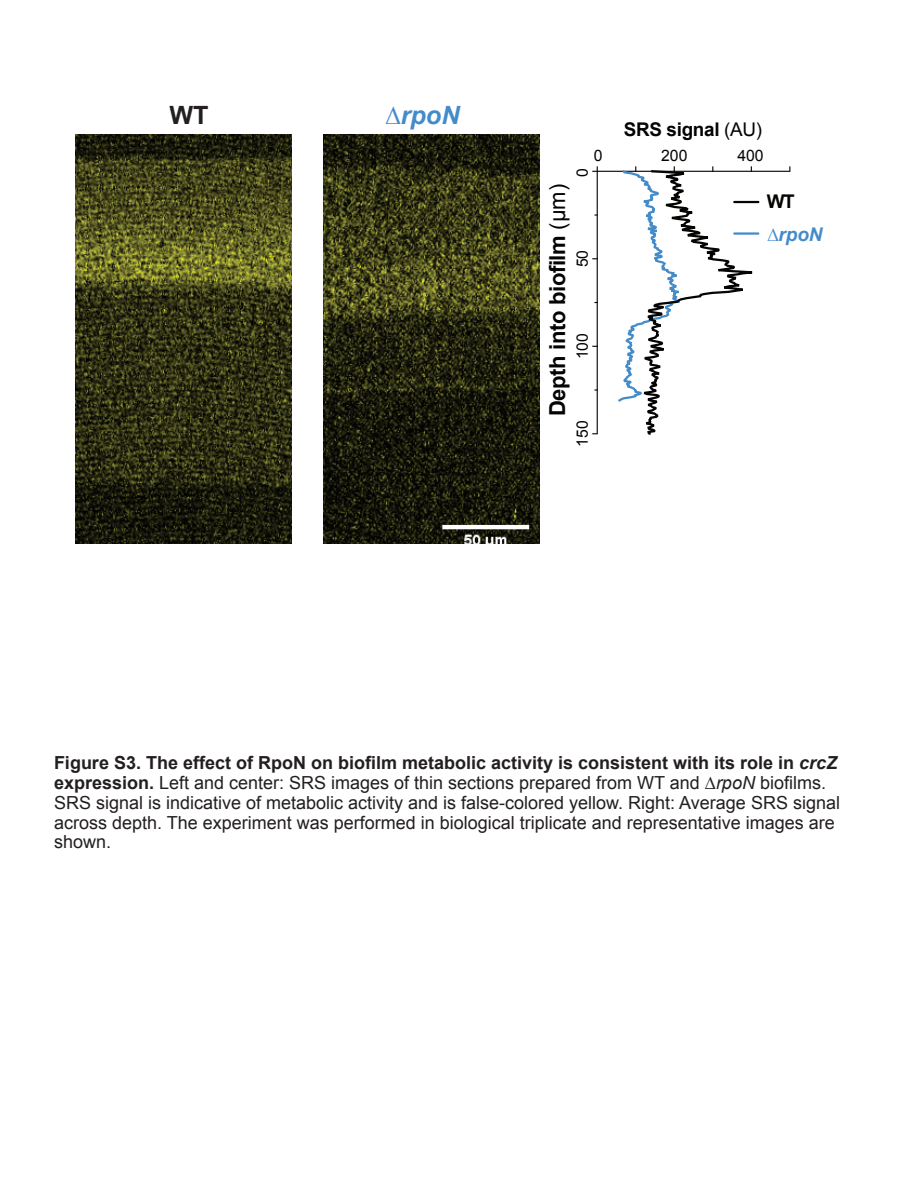
<style>
.page{position:relative;width:918px;height:1188px;background:#fff}
.page>*{position:absolute;margin:0;border:0;box-sizing:border-box;transform-origin:0 0}
.t1{font:italic 700 25.2px "Arial";color:#448bca}
.t2{font:700 25.2px "Arial";color:#231f20}
.t3{font:700 22.05px "Arial";letter-spacing:-.015em;color:#040503}
.t4{font:700 18.9px "Arial";letter-spacing:-.015em;color:#040503}
.t5{font:italic 700 18.9px/33.2px "Arial";color:#448bca}
.t6{font:18px/19.8px "Arial";color:#231f20}
.t7{font:15.75px "Arial";color:#040503}
.s1{font-style:normal}
.s2{font-weight:400}
.s3{font-style:normal;color:#040503}
.s4{font-weight:700}
.s5{font-weight:700;font-style:italic}
.s6{font-style:italic}
</style>
<div class="page">
<hr style="left:597px;top:171px;width:1px;height:263px;background:#040503">
<hr style="left:597px;top:171px;width:193px;height:1px;background:#040503">
<svg style="left:593px;top:167px;width:5px;height:5px"></svg>
<svg style="left:616px;top:167px;width:163px;height:268px"></svg>
<hr style="left:734px;top:201px;width:24px;height:2px;background:#040503">
<hr style="left:734px;top:232px;width:24px;height:3px;background:#448bca">
<img style="left:75px;top:134px;width:216px;height:409px">
<img style="left:324px;top:134px;width:216px;height:409px">
<p class="t2" style="left:170px;top:99px;width:41px">WT</p>
<p class="t1" style="left:385px;top:99px;width:76px"><span class="s1">∆</span>rpoN</p>
<p class="t4" style="left:624px;top:116px;width:140px">SRS signal <span class="s2">(AU)</span></p>
<p class="t7" style="left:594px;top:146px;width:10px">0</p>
<p class="t7" style="left:661px;top:146px;width:28px">200</p>
<p class="t7" style="left:737px;top:146px;width:28px">400</p>
<p class="t7" style="left:572px;top:177px;width:10px;rotate:-90deg">0</p>
<p class="t3" style="left:543px;top:416px;width:234px;rotate:-90deg">Depth into biofilm <span class="s2">(µm)</span></p>
<p class="t7" style="left:572px;top:267px;width:19px;rotate:-90deg">50</p>
<p class="t7" style="left:572px;top:359px;width:28px;rotate:-90deg">100</p>
<p class="t7" style="left:572px;top:447px;width:28px;rotate:-90deg">150</p>
<p class="t5" style="left:767px;top:186px;width:57px"><span class="s3">WT </span>∆rpoN</p>
<p class="t6" style="left:54px;top:753px;width:788px"><span class="s4">Figure S3. The effect of RpoN on biofilm metabolic activity is consistent with its role in</span> <span class="s5">crcZ </span><span class="s4">expression.</span> Left and center: SRS images of thin sections prepared from WT and ∆<span class="s6">rpoN</span> biofilms.<br>SRS signal is indicative of metabolic activity and is false-colored yellow. Right: Average SRS signal across depth. The experiment was performed in biological triplicate and representative images are shown.</p>
</div>
